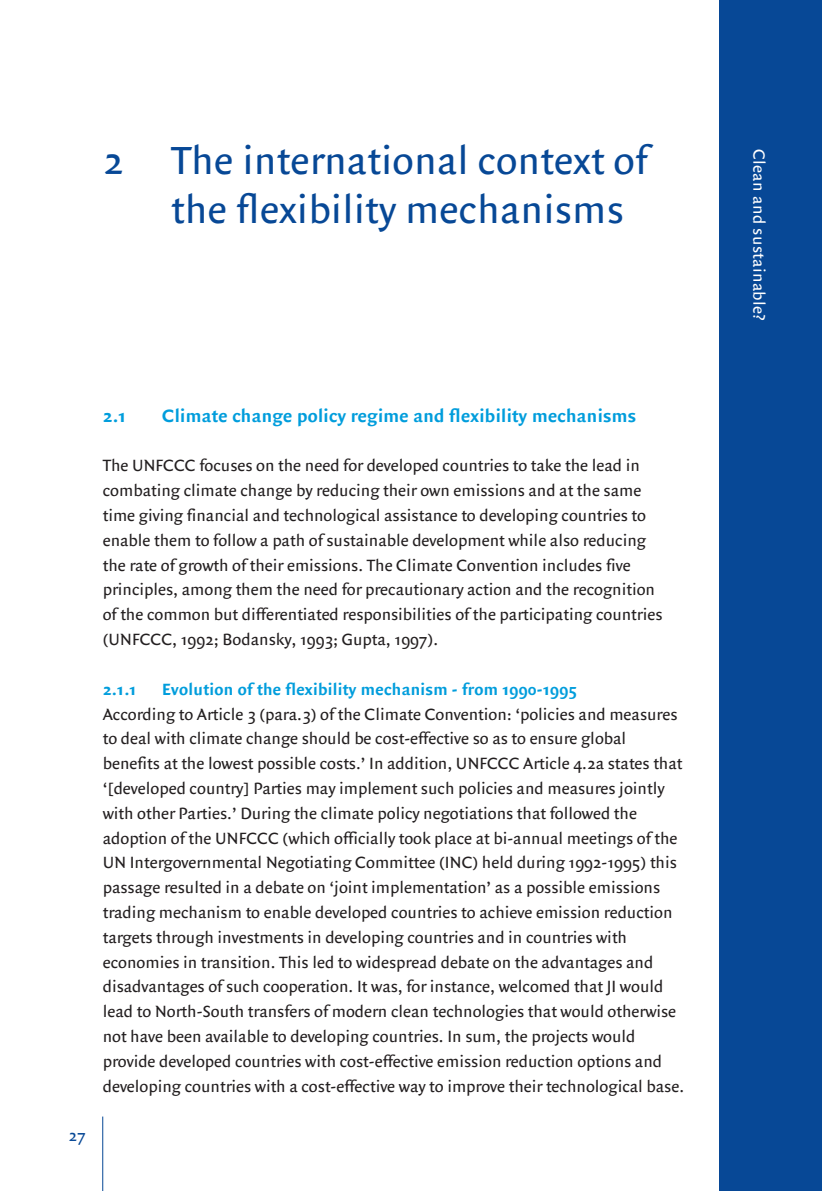
<style>
.page{position:relative;width:822px;height:1191px;background:#fff}
.page>*{position:absolute;margin:0;border:0;box-sizing:border-box;transform-origin:0 0}
.t1{font:42px/49.5px "Quadraat Sans";letter-spacing:.005em;color:#074896}
.t2{font:700 19.25px "Quadraat Sans";letter-spacing:.02em;color:#009ddc}
.t3{font:17.5px/24.8px "Quadraat Sans";color:#231f20}
.t4{font:700 17.5px "Quadraat Sans";letter-spacing:.02em;color:#009ddc}
.t5{font:17.5px "Quadraat Sans";letter-spacing:.02em;color:#fff}
.t6{font:17.5px "Quadraat Sans";color:#074896}
</style>
<div class="page">
<hr style="left:102px;top:1116px;width:1px;height:75px;background:#074896">
<div style="left:719px;top:0;width:102px;height:1191px;background:#074896"></div>
<h1 class="t1" style="left:171px;top:136px;width:477px;text-indent:-68px">2 The international context of the flexibility mechanisms</h1>
<p class="t6" style="left:68px;top:1125px;width:19px">27</p>
<p class="t2" style="left:103px;top:405px;width:25px">2.1</p>
<p class="t2" style="left:162px;top:405px;width:475px">Climate change policy regime and flexibility mechanisms</p>
<p class="t3" style="left:103px;top:453px;width:561px">The UNFCCC focuses on the need for developed countries to take the lead in combating climate change by reducing their own emissions and at the same time giving financial and technological assistance to developing countries to enable them to follow a path of sustainable development while also reducing the rate of growth of their emissions. The Climate Convention includes five principles, among them the need for precautionary action and the recognition of the common but differentiated responsibilities of the participating countries (UNFCCC, 1992; Bodansky, 1993; Gupta, 1997).</p>
<p class="t4" style="left:103px;top:679px;width:35px">2.1.1</p>
<p class="t4" style="left:162px;top:679px;width:416px">Evolution of the flexibility mechanism - from 1990-1995</p>
<p class="t3" style="left:103px;top:701px;width:583px">According to Article 3 (para.3) of the Climate Convention: ‘policies and measures to deal with climate change should be cost-effective so as to ensure global benefits at the lowest possible costs.’ In addition, UNFCCC Article 4.2a states that ‘[developed country] Parties may implement such policies and measures jointly with other Parties.’ During the climate policy negotiations that followed the adoption of the UNFCCC (which officially took place at bi-annual meetings of the UN Intergovernmental Negotiating Committee (INC) held during 1992-1995) this passage resulted in a debate on ‘joint implementation’ as a possible emissions trading mechanism to enable developed countries to achieve emission reduction targets through investments in developing countries and in countries with economies in transition. This led to widespread debate on the advantages and disadvantages of such cooperation. It was, for instance, welcomed that JI would lead to North-South transfers of modern clean technologies that would otherwise not have been available to developing countries. In sum, the projects would provide developed countries with cost-effective emission reduction options and developing countries with a cost-effective way to improve their technological base.</p>
<p class="t5" style="left:769px;top:149px;width:173px;rotate:90deg">Clean and sustainable?</p>
</div>
